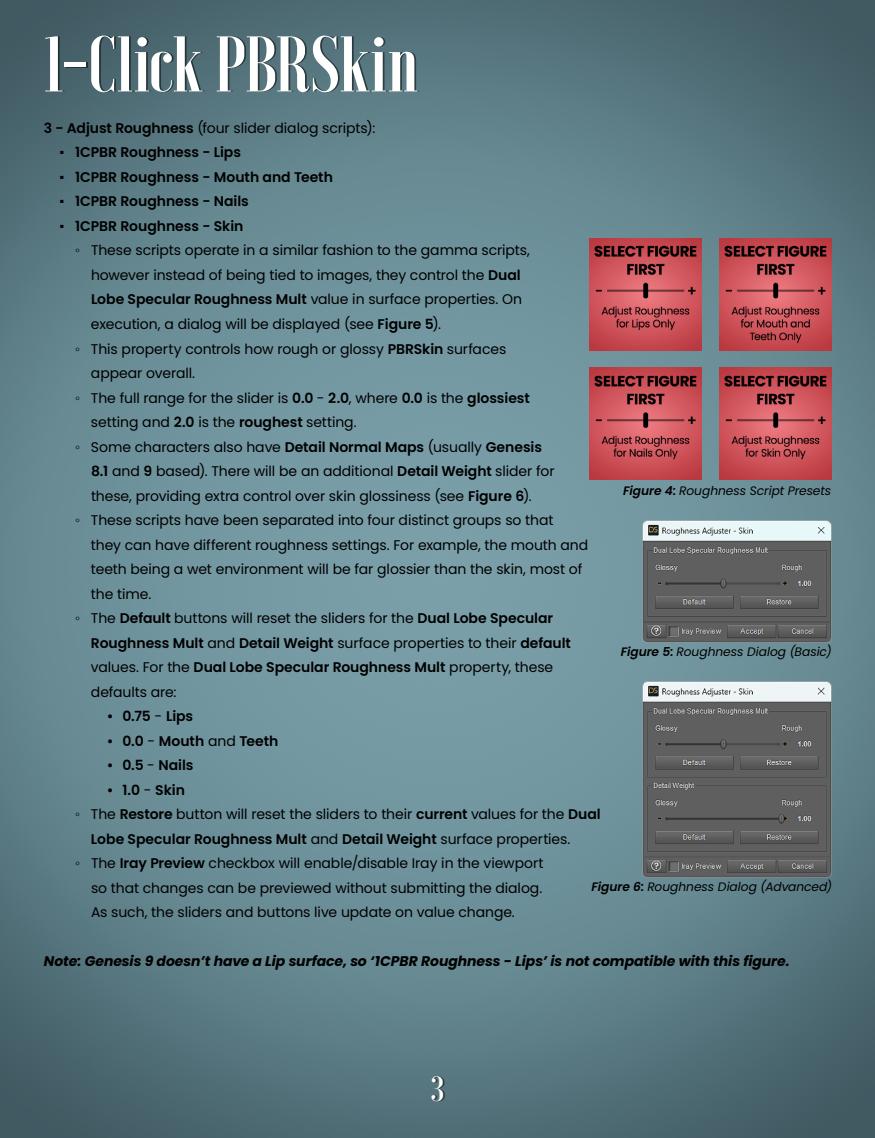
<style>
.page{position:relative;width:875px;height:1138px;background:#fff}
.page>*{position:absolute;margin:0;border:0;box-sizing:border-box;transform-origin:0 0}
.t1{font:700 78.75px "Voga";color:#fff}
.t2{font:700 35px "Voga";color:#fff}
.t3{font:14px "Poppins";letter-spacing:-.005em;color:#000}
.t4{font:600 14px "Poppins";letter-spacing:-.005em;color:#000}
.t5{font:italic 700 14px "Poppins";letter-spacing:-.005em;color:#000}
.t6{font:italic 12.25px "Poppins";letter-spacing:-.005em;color:#000}
.s1{font-weight:600}
.s2{font-family:"Times New Roman";font-weight:400}
.s3{font-family:"Times New Roman"}
.s4{font-weight:400}
</style>
<div class="page">
<img style="left:0;top:0;width:93px;height:1138px">
<img style="left:93px;top:0;width:782px;height:61px">
<img style="left:407px;top:61px;width:468px;height:184px">
<img style="left:93px;top:92px;width:314px;height:984px">
<img style="left:406px;top:245px;width:188px;height:831px">
<div style="left:688px;top:245px;width:62px;height:276px;background:#6e929b"></div>
<img style="left:813px;top:245px;width:62px;height:893px">
<img style="left:594px;top:350px;width:94px;height:18px">
<img style="left:750px;top:350px;width:63px;height:18px">
<div style="left:750px;top:480px;width:63px;height:41px;background:#6b8f98"></div>
<img style="left:594px;top:522px;width:62px;height:616px">
<div style="left:656px;top:642px;width:157px;height:40px;background:#6f929b"></div>
<img style="left:656px;top:877px;width:157px;height:261px">
<img style="left:93px;top:1076px;width:502px;height:62px">
<img style="left:433px;top:1076px;width:12px;height:25px">
<img style="left:47px;top:36px;width:17px;height:55px">
<img style="left:66px;top:62px;width:21px;height:5px">
<img style="left:93px;top:36px;width:326px;height:56px">
<img style="left:642px;top:521px;width:189px;height:121px">
<img style="left:642px;top:682px;width:189px;height:195px">
<img style="left:590px;top:238px;width:112px;height:112px">
<img style="left:590px;top:368px;width:112px;height:112px">
<img style="left:719px;top:238px;width:112px;height:112px">
<img style="left:719px;top:368px;width:112px;height:112px">
<h1 class="t1" style="left:44px;top:20px;width:376px">1-Click PBRSkin</h1>
<p class="t3" style="left:44px;top:120px;width:333px"><span class="s1">3 - Adjust Roughness</span> (four slider dialog scripts):</p>
<p class="t4" style="left:60px;top:144px;width:183px"><span class="s2">▪</span> 1CPBR Roughness - Lips</p>
<p class="t4" style="left:60px;top:169px;width:275px"><span class="s2">▪</span> 1CPBR Roughness - Mouth and Teeth</p>
<p class="t4" style="left:60px;top:193px;width:191px"><span class="s2">▪</span> 1CPBR Roughness - Nails</p>
<p class="t4" style="left:60px;top:218px;width:185px"><span class="s2">▪</span> 1CPBR Roughness - Skin</p>
<p class="t3" style="left:75px;top:242px;width:456px"><span class="s3">◦</span> These scripts operate in a similar fashion to the gamma scripts,</p>
<p class="t3" style="left:91px;top:267px;width:431px">however instead of being tied to images, they control the <span class="s1">Dual</span></p>
<p class="t3" style="left:91px;top:291px;width:433px"><span class="s1">Lobe Specular Roughness Mult</span> value in surface properties. On</p>
<p class="t3" style="left:91px;top:316px;width:352px">execution, a dialog will be displayed (see <span class="s1">Figure 5</span>).</p>
<p class="t3" style="left:75px;top:340px;width:433px"><span class="s3">◦</span> This property controls how rough or glossy <span class="s1">PBRSkin</span> surfaces</p>
<p class="t3" style="left:91px;top:365px;width:106px">appear overall.</p>
<p class="t3" style="left:75px;top:389px;width:456px"><span class="s3">◦</span> The full range for the slider is <span class="s1">0.0</span> - <span class="s1">2.0</span>, where <span class="s1">0.0</span> is the <span class="s1">glossiest</span></p>
<p class="t3" style="left:91px;top:414px;width:267px">setting and <span class="s1">2.0</span> is the <span class="s1">roughest</span> setting.</p>
<p class="t3" style="left:75px;top:438px;width:468px"><span class="s3">◦</span> Some characters also have <span class="s1">Detail Normal Maps</span> (usually <span class="s1">Genesis</span></p>
<p class="t3" style="left:91px;top:463px;width:465px"><span class="s1">8.1</span> and <span class="s1">9</span> based). There will be an additional <span class="s1">Detail Weight</span> slider for</p>
<p class="t3" style="left:91px;top:487px;width:442px">these, providing extra control over skin glossiness (see <span class="s1">Figure 6</span>).</p>
<p class="t3" style="left:75px;top:512px;width:480px"><span class="s3">◦</span> These scripts have been separated into four distinct groups so that</p>
<p class="t3" style="left:91px;top:536px;width:499px">they can have different roughness settings. For example, the mouth and</p>
<p class="t3" style="left:91px;top:561px;width:493px">teeth being a wet environment will be far glossier than the skin, most of</p>
<p class="t3" style="left:91px;top:585px;width:62px">the time.</p>
<p class="t3" style="left:75px;top:610px;width:480px"><span class="s3">◦</span> The <span class="s1">Default</span> buttons will reset the sliders for the <span class="s1">Dual Lobe Specular</span></p>
<p class="t4" style="left:91px;top:634px;width:481px">Roughness Mult <span class="s4">and</span> Detail Weight <span class="s4">surface properties to their</span> default</p>
<p class="t4" style="left:91px;top:659px;width:464px"><span class="s4">values. For the</span> Dual Lobe Specular Roughness Mult <span class="s4">property, these</span></p>
<p class="t3" style="left:91px;top:683px;width:87px">defaults are:</p>
<p class="t4" style="left:107px;top:708px;width:88px">• 0.75 <span class="s4">-</span> Lips</p>
<p class="t4" style="left:107px;top:732px;width:173px">• 0.0 <span class="s4">-</span> Mouth <span class="s4">and</span> Teeth</p>
<p class="t4" style="left:107px;top:757px;width:88px">• 0.5 <span class="s4">-</span> Nails</p>
<p class="t4" style="left:107px;top:781px;width:80px">• 1.0 <span class="s4">-</span> Skin</p>
<p class="t3" style="left:75px;top:806px;width:527px"><span class="s3">◦</span> The <span class="s1">Restore</span> button will reset the sliders to their <span class="s1">current</span> values for the <span class="s1">Dual</span></p>
<p class="t4" style="left:91px;top:830px;width:481px">Lobe Specular Roughness Mult <span class="s4">and</span> Detail Weight <span class="s4">surface properties.</span></p>
<p class="t3" style="left:75px;top:855px;width:470px"><span class="s3">◦</span> The <span class="s1">Iray Preview</span> checkbox will enable/disable Iray in the viewport</p>
<p class="t3" style="left:91px;top:879px;width:453px">so that changes can be previewed without submitting the dialog.</p>
<p class="t3" style="left:91px;top:904px;width:425px">As such, the sliders and buttons live update on value change.</p>
<p class="t5" style="left:44px;top:953px;width:748px">Note: Genesis 9 doesn’t have a Lip surface, so ‘1CPBR Roughness - Lips’ is not compatible with this figure.</p>
<p class="t6" style="left:623px;top:483px;width:210px"><span class="s1">Figure 4:</span> Roughness Script Presets</p>
<p class="t6" style="left:621px;top:644px;width:212px"><span class="s1">Figure 5:</span> Roughness Dialog (Basic)</p>
<p class="t6" style="left:592px;top:880px;width:242px"><span class="s1">Figure 6:</span> Roughness Dialog (Advanced)</p>
<h2 class="t2" style="left:431px;top:1069px;width:15px">3</h2>
</div>
